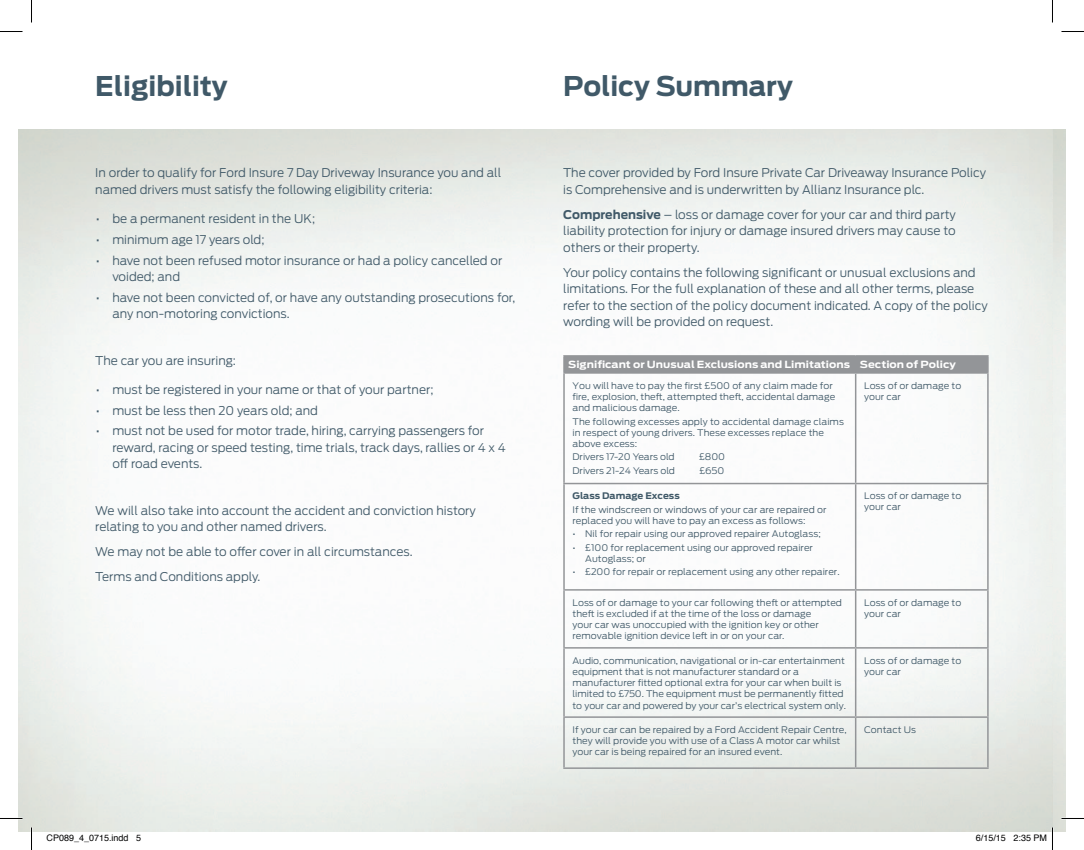
<style>
.page{position:relative;width:1084px;height:850px;background:#fff}
.page>*{position:absolute;margin:0;border:0;box-sizing:border-box;transform-origin:0 0}
.t1{font:700 27px "Ford Antenna";color:#405968}
.t2{font:300 12px/16.5px "Ford Antenna";color:#405968}
.t3{font:700 9.75px "Ford Antenna";color:#fff;scale:1.13 1}
.t4{font:300 9px/11.2px "Ford Antenna";color:#405968;scale:1.05 1}
.t5{font:9px "Helvetica";color:#000}
.t6{font:700 9px "Ford Antenna";color:#405968;scale:1.05 1}
.s1{font-weight:700}
</style>
<div class="page">
<hr style="left:563px;top:355px;width:292px;height:2px;background:#939598">
<hr style="left:855px;top:355px;width:133px;height:2px;background:#939598">
<div style="left:563px;top:356px;width:425px;height:16px;background:#939598"></div>
<hr style="left:563px;top:372px;width:292px;height:2px;background:#939598">
<hr style="left:563px;top:374px;width:1px;height:109px;background:#939598">
<hr style="left:855px;top:372px;width:133px;height:2px;background:#939598">
<hr style="left:855px;top:374px;width:1px;height:109px;background:#939598">
<hr style="left:987px;top:374px;width:1px;height:109px;background:#939598">
<hr style="left:563px;top:483px;width:292px;height:1px;background:#939598">
<hr style="left:563px;top:484px;width:1px;height:105px;background:#939598">
<hr style="left:855px;top:483px;width:133px;height:1px;background:#939598">
<hr style="left:855px;top:484px;width:1px;height:105px;background:#939598">
<hr style="left:987px;top:484px;width:1px;height:105px;background:#939598">
<hr style="left:563px;top:589px;width:292px;height:1px;background:#939598">
<hr style="left:563px;top:590px;width:1px;height:57px;background:#939598">
<hr style="left:855px;top:589px;width:133px;height:1px;background:#939598">
<hr style="left:855px;top:590px;width:1px;height:57px;background:#939598">
<hr style="left:987px;top:590px;width:1px;height:57px;background:#939598">
<hr style="left:563px;top:647px;width:292px;height:1px;background:#939598">
<hr style="left:563px;top:648px;width:1px;height:68px;background:#939598">
<hr style="left:855px;top:647px;width:133px;height:1px;background:#939598">
<hr style="left:855px;top:648px;width:1px;height:68px;background:#939598">
<hr style="left:987px;top:648px;width:1px;height:68px;background:#939598">
<hr style="left:563px;top:716px;width:292px;height:2px;background:#939598">
<hr style="left:563px;top:718px;width:1px;height:49px;background:#939598">
<hr style="left:855px;top:716px;width:133px;height:2px;background:#939598">
<hr style="left:855px;top:718px;width:1px;height:49px;background:#939598">
<hr style="left:987px;top:718px;width:1px;height:49px;background:#939598">
<hr style="left:563px;top:767px;width:292px;height:2px;background:#939598">
<hr style="left:855px;top:767px;width:133px;height:2px;background:#939598">
<svg style="left:0;top:31px;width:22px;height:1px"></svg>
<svg style="left:1061px;top:31px;width:22px;height:1px"></svg>
<svg style="left:0;top:818px;width:22px;height:1px"></svg>
<svg style="left:1061px;top:818px;width:22px;height:1px"></svg>
<svg style="left:31px;top:0;width:1px;height:22px"></svg>
<svg style="left:31px;top:827px;width:1px;height:23px"></svg>
<svg style="left:1052px;top:0;width:1px;height:22px"></svg>
<svg style="left:1052px;top:827px;width:1px;height:23px"></svg>
<h1 class="t1" style="left:95px;top:61px;width:134px">Eligibility</h1>
<p class="t2" style="left:95px;top:163px;width:407px">In order to qualify for Ford Insure 7 Day Driveway Insurance you and all named drivers must satisfy the following eligibility criteria:</p>
<p class="t2" style="left:96px;top:209px;width:221px">• be a permanent resident in the UK;</p>
<p class="t2" style="left:96px;top:230px;width:170px">• minimum age 17 years old;</p>
<p class="t2" style="left:112px;top:250px;width:391px;text-indent:-16px">• have not been refused motor insurance or had a policy cancelled or voided; and</p>
<p class="t2" style="left:112px;top:288px;width:404px;text-indent:-16px">• have not been convicted of, or have any outstanding prosecutions for, any non-motoring convictions.</p>
<p class="t2" style="left:95px;top:350px;width:142px">The car you are insuring:</p>
<p class="t2" style="left:96px;top:380px;width:339px">• must be registered in your name or that of your partner;</p>
<p class="t2" style="left:96px;top:400px;width:224px">• must be less then 20 years old; and</p>
<p class="t2" style="left:112px;top:421px;width:395px;text-indent:-16px">• must not be used for motor trade, hiring, carrying passengers for reward, racing or speed testing, time trials, track days, rallies or 4 x 4 off road events.</p>
<p class="t2" style="left:95px;top:500px;width:382px">We will also take into account the accident and conviction history relating to you and other named drivers.</p>
<p class="t2" style="left:95px;top:538px;width:319px;line-height:25px">We may not be able to offer cover in all circumstances.<br>Terms and Conditions apply.</p>
<h1 class="t1" style="left:563px;top:61px;width:231px">Policy Summary</h1>
<p class="t2" style="left:563px;top:163px;width:424px">The cover provided by Ford Insure Private Car Driveaway Insurance Policy is Comprehensive and is underwritten by Allianz Insurance plc.</p>
<p class="t2" style="left:563px;top:205px;width:394px;text-align:justify"><span class="s1">Comprehensive</span> – loss or damage cover for your car and third party liability protection for injury or damage insured drivers may cause to others or their property.</p>
<p class="t2" style="left:563px;top:263px;width:426px">Your policy contains the following significant or unusual exclusions and limitations. For the full explanation of these and all other terms, please refer to the section of the policy document indicated. A copy of the policy wording will be provided on request.</p>
<p class="t3" style="left:568px;top:356px;width:345px">Significant or Unusual Exclusions and Limitations Section of Policy</p>
<p class="t4" style="left:572px;top:379px;width:252px">You will have to pay the first £500 of any claim made for fire, explosion, theft, attempted theft, accidental damage and malicious damage.</p>
<p class="t4" style="left:572px;top:414px;width:260px">The following excesses apply to accidental damage claims in respect of young drivers. These excesses replace the above excess:</p>
<p class="t4" style="left:572px;top:450px;width:99px">Drivers 17-20 Years old</p>
<p class="t4" style="left:699px;top:450px;width:26px">£800</p>
<p class="t4" style="left:572px;top:464px;width:99px">Drivers 21-24 Years old</p>
<p class="t4" style="left:699px;top:464px;width:25px">£650</p>
<p class="t4" style="left:864px;top:379px;width:94px">Loss of or damage to your car</p>
<p class="t6" style="left:572px;top:488px;width:104px">Glass Damage Excess</p>
<p class="t4" style="left:572px;top:502px;width:243px">If the windscreen or windows of your car are repaired or replaced you will have to pay an excess as follows:</p>
<p class="t4" style="left:572px;top:527px;width:238px">• Nil for repair using our approved repairer Autoglass;</p>
<p class="t4" style="left:585px;top:540px;width:218px;text-indent:-13px">• £100 for replacement using our approved repairer<br>Autoglass; or</p>
<p class="t4" style="left:572px;top:565px;width:256px">• £200 for repair or replacement using any other repairer.</p>
<p class="t4" style="left:864px;top:489px;width:94px">Loss of or damage to your car</p>
<p class="t4" style="left:572px;top:595px;width:258px">Loss of or damage to your car following theft or attempted theft is excluded if at the time of the loss or damage<br>your car was unoccupied with the ignition key or other removable ignition device left in or on your car.</p>
<p class="t4" style="left:864px;top:595px;width:94px">Loss of or damage to your car</p>
<p class="t4" style="left:572px;top:653px;width:262px">Audio, communication, navigational or in-car entertainment equipment that is not manufacturer standard or a manufacturer fitted optional extra for your car when built is limited to £750. The equipment must be permanently fitted to your car and powered by your car’s electrical system only.</p>
<p class="t4" style="left:864px;top:653px;width:94px">Loss of or damage to your car</p>
<p class="t4" style="left:572px;top:723px;width:263px">If your car can be repaired by a Ford Accident Repair Centre, they will provide you with use of a Class A motor car whilst your car is being repaired for an insured event.</p>
<p class="t4" style="left:864px;top:723px;width:51px">Contact Us</p>
<p class="t5" style="left:46px;top:831px;width:96px">CP089_4_0715.indd 5</p>
<p class="t5" style="left:975px;top:831px;width:73px">6/15/15 2:35 PM</p>
</div>
